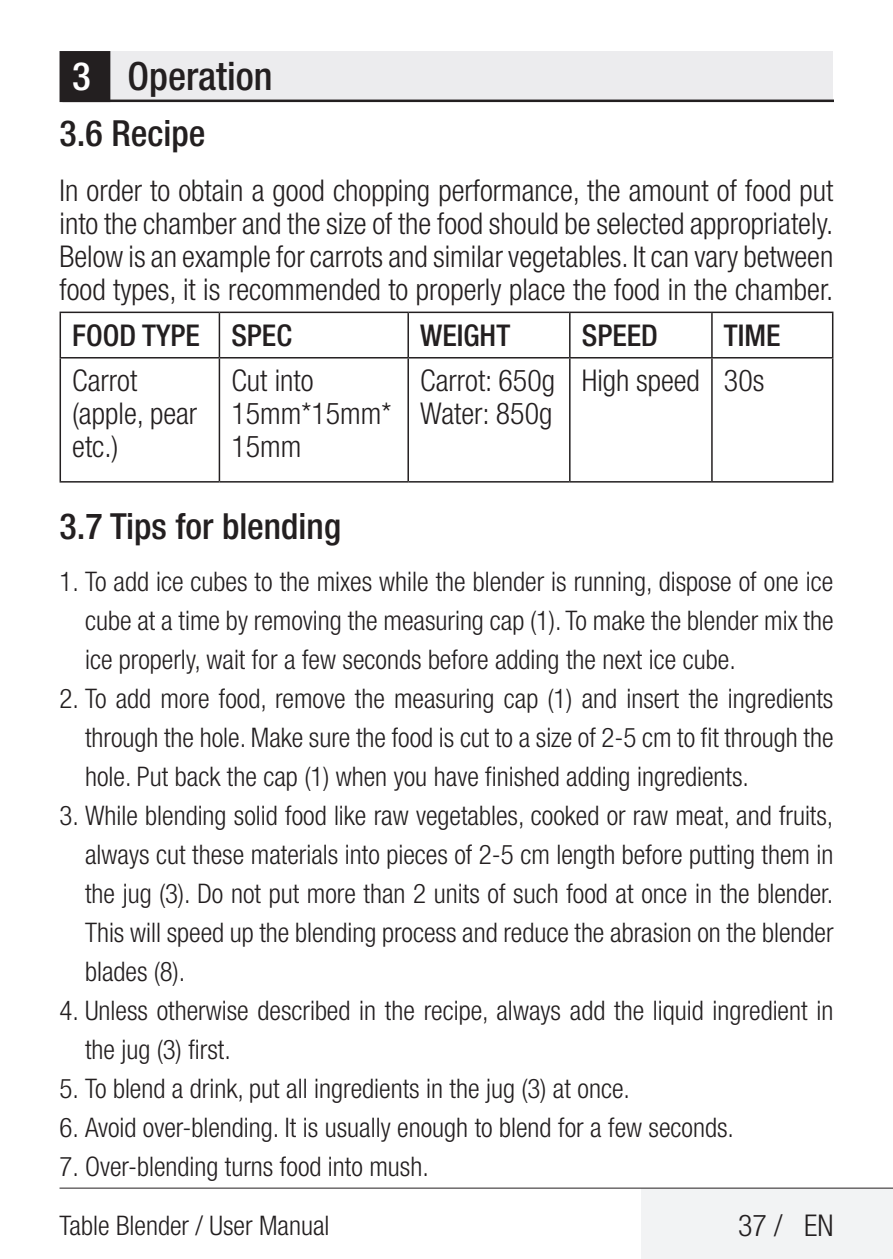
<style>
.page{position:relative;width:893px;height:1259px;background:#fff}
.page>*{position:absolute;margin:0;border:0;box-sizing:border-box;transform-origin:0 0}
.Unite_Baslik_Icerik{font:500 condensed 39px "Helvetica Neue LT Pro";color:#231f20}
.Alt_Baslik_Icerik{font:500 condensed 36px "Helvetica Neue LT Pro";color:#231f20}
.Duz_Metin{font:300 condensed 30px/33px "Helvetica Neue LT Pro";color:#231f20;text-align:justify}
.Tablo_yazı{font:300 condensed 30px/33px "Helvetica Neue LT Pro";color:#231f20}
.Tablo_yazi_baslik{font:500 condensed 30px "Helvetica Neue LT Pro";color:#231f20}
.t1{font:300 condensed 27px/39px "Helvetica Neue LT Pro";color:#231f20;text-align:justify}
.s1{color:#fff}
</style>
<div class="page">
<div style="left:641px;top:1188px;width:252px;height:71px;background:#f2f3f4"></div>
<hr style="left:60px;top:1187px;width:833px;height:1px;background:#231f20">
<div style="left:62px;top:51px;width:771px;height:50px;background:#ececee"></div>
<hr style="left:62px;top:100px;width:771px;height:2px;background:#231f20">
<div style="left:61px;top:53px;width:48px;height:48px;background:#231f20"></div>
<div style="left:60px;top:51px;width:50px;height:51px;border:3px solid #231f20"></div>
<hr style="left:60px;top:311px;width:159px;height:2px;background:#231f20">
<hr style="left:219px;top:311px;width:189px;height:2px;background:#231f20">
<hr style="left:408px;top:311px;width:162px;height:2px;background:#231f20">
<hr style="left:570px;top:311px;width:142px;height:2px;background:#231f20">
<hr style="left:712px;top:311px;width:121px;height:2px;background:#231f20">
<hr style="left:60px;top:481px;width:159px;height:1px;background:#231f20">
<hr style="left:219px;top:481px;width:189px;height:1px;background:#231f20">
<hr style="left:408px;top:481px;width:162px;height:1px;background:#231f20">
<hr style="left:570px;top:481px;width:142px;height:1px;background:#231f20">
<hr style="left:712px;top:481px;width:121px;height:1px;background:#231f20">
<hr style="left:60px;top:357px;width:159px;height:1px;background:#231f20">
<hr style="left:219px;top:357px;width:189px;height:1px;background:#231f20">
<hr style="left:408px;top:357px;width:162px;height:1px;background:#231f20">
<hr style="left:570px;top:357px;width:142px;height:1px;background:#231f20">
<hr style="left:712px;top:357px;width:121px;height:1px;background:#231f20">
<hr style="left:60px;top:313px;width:1px;height:44px;background:#231f20">
<hr style="left:219px;top:313px;width:1px;height:44px;background:#231f20">
<hr style="left:407px;top:313px;width:2px;height:44px;background:#231f20">
<hr style="left:569px;top:313px;width:2px;height:44px;background:#231f20">
<hr style="left:711px;top:313px;width:2px;height:44px;background:#231f20">
<hr style="left:832px;top:313px;width:1px;height:44px;background:#231f20">
<hr style="left:60px;top:358px;width:1px;height:123px;background:#231f20">
<hr style="left:219px;top:358px;width:1px;height:123px;background:#231f20">
<hr style="left:407px;top:358px;width:2px;height:123px;background:#231f20">
<hr style="left:569px;top:358px;width:2px;height:123px;background:#231f20">
<hr style="left:711px;top:358px;width:2px;height:123px;background:#231f20">
<hr style="left:832px;top:358px;width:1px;height:123px;background:#231f20">
<p class="Unite_Baslik_Icerik" style="left:72px;top:53px;width:202px"><span class="s1">3</span> Operation</p>
<p class="Alt_Baslik_Icerik" style="left:60px;top:112px;width:147px">3.6 Recipe</p>
<p class="Duz_Metin" style="left:60px;top:173px;width:775px">In order to obtain a good chopping performance, the amount of food put into the chamber and the size of the food should be selected appropriately.<br>Below is an example for carrots and similar vegetables. It can vary between food types, it is recommended to properly place the food in the chamber.</p>
<p class="Tablo_yazi_baslik" style="left:72px;top:317px;width:129px">FOOD TYPE</p>
<p class="Tablo_yazi_baslik" style="left:231px;top:317px;width:62px">SPEC</p>
<p class="Tablo_yazi_baslik" style="left:420px;top:317px;width:91px">WEIGHT</p>
<p class="Tablo_yazi_baslik" style="left:582px;top:317px;width:78px">SPEED</p>
<p class="Tablo_yazi_baslik" style="left:724px;top:317px;width:58px">TIME</p>
<p class="Tablo_yazı" style="left:72px;top:364px;width:67px">Carrot</p>
<p class="Tablo_yazı" style="left:72px;top:397px;width:127px">(apple, pear etc.)</p>
<p class="Tablo_yazı" style="left:231px;top:364px;width:161px">Cut into<br>15mm*15mm*</p>
<p class="Tablo_yazı" style="left:231px;top:430px;width:71px">15mm</p>
<p class="Tablo_yazı" style="left:420px;top:364px;width:136px">Carrot: 650g</p>
<p class="Tablo_yazı" style="left:420px;top:397px;width:134px">Water: 850g</p>
<p class="Tablo_yazı" style="left:582px;top:364px;width:120px">High speed</p>
<p class="Tablo_yazı" style="left:724px;top:364px;width:42px">30s</p>
<p class="Alt_Baslik_Icerik" style="left:60px;top:505px;width:283px">3.7 Tips for blending</p>
<p class="t1" style="left:85px;top:562px;width:750px;text-indent:-26px">1. To add ice cubes to the mixes while the blender is running, dispose of one ice cube at a time by removing the measuring cap (1). To make the blender mix the ice properly, wait for a few seconds before adding the next ice cube.</p>
<p class="t1" style="left:85px;top:679px;width:750px;text-indent:-26px">2. To add more food, remove the measuring cap (1) and insert the ingredients through the hole. Make sure the food is cut to a size of 2-5 cm to fit through the hole. Put back the cap (1) when you have finished adding ingredients.</p>
<p class="t1" style="left:85px;top:796px;width:750px;text-indent:-26px">3. While blending solid food like raw vegetables, cooked or raw meat, and fruits, always cut these materials into pieces of 2-5 cm length before putting them in the jug (3). Do not put more than 2 units of such food at once in the blender.<br>This will speed up the blending process and reduce the abrasion on the blender blades (8).</p>
<p class="t1" style="left:85px;top:991px;width:750px;text-indent:-26px">4. Unless otherwise described in the recipe, always add the liquid ingredient in the jug (3) first.</p>
<p class="t1" style="left:60px;top:1069px;width:572px">5. To blend a drink, put all ingredients in the jug (3) at once.</p>
<p class="t1" style="left:60px;top:1108px;width:676px">6. Avoid over-blending. It is usually enough to blend for a few seconds.</p>
<p class="t1" style="left:60px;top:1147px;width:371px">7. Over-blending turns food into mush.</p>
<p class="t1" style="left:60px;top:1205px;width:271px">Table Blender / User Manual</p>
<p class="Duz_Metin" style="left:738px;top:1208px;width:97px">37 / EN</p>
</div>
